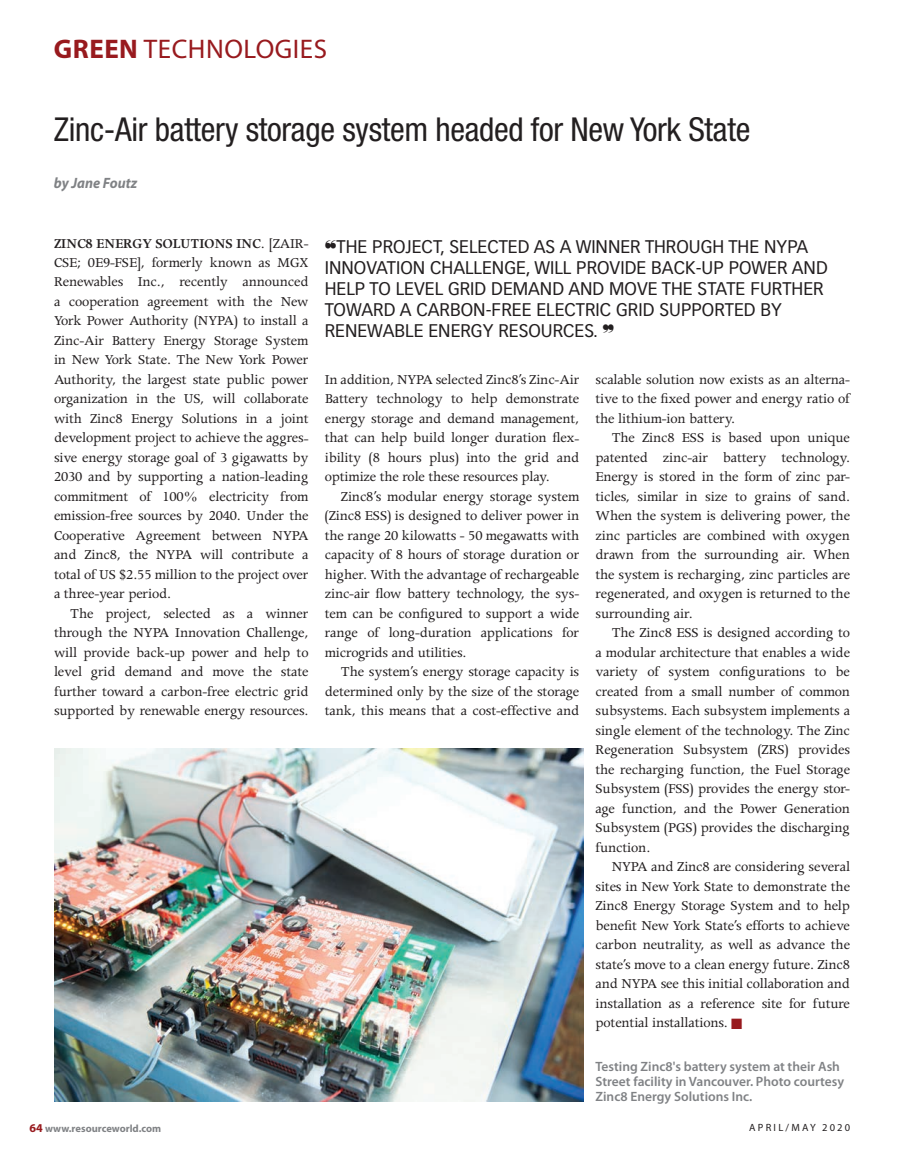
<style>
.page{position:relative;width:905px;height:1161px;background:#fff}
.page>*{position:absolute;margin:0;border:0;box-sizing:border-box;transform-origin:0 0}
.t1{font:condensed 33px "Helvetica Neue";letter-spacing:-.01em;color:#231f20}
.t2{font:27px "Myriad Pro";letter-spacing:.02em;color:#981a1e}
.t3{font:18px/21px "Vectora LH";color:#231f20}
.t4{font:15.3px/19.5px "Apollo";letter-spacing:-.01em;color:#231f20;text-align:justify}
.t5{font:italic 700 15px "Myriad Pro";color:#808285;scale:.95 1}
.t6{font:600 13.5px/15px "Myriad Pro";color:#808285}
.t7{font:700 10.5px "Myriad Pro";color:#808285}
.t8{font:10.5px "Myriad Pro";letter-spacing:.21em;color:#231f20}
.s1{font-weight:700}
.s2{font-weight:600}
.s3{color:#981a1e}
.s4{font-size:12px;color:#981a1e}
</style>
<div class="page">
<img style="left:54px;top:749px;width:529px;height:353px">
<h2 class="t2" style="left:54px;top:32px;width:275px"><span class="s1">GREEN</span> TECHNOLOGIES</h2>
<h1 class="t1" style="left:54px;top:110px;width:698px">Zinc-Air battery storage system headed for New York State</h1>
<p class="t5" style="left:54px;top:173px;width:89px">by Jane Foutz</p>
<p class="t4" style="left:54px;top:234px;width:256px"><span class="s2">ZINC8 ENERGY SOLUTIONS INC</span>. [ZAIR-CSE; 0E9-FSE], formerly known as MGX Renewables Inc., recently announced a cooperation agreement with the New York Power Authority (NYPA) to install a Zinc-Air Battery Energy Storage System in New York State. The New York Power Authority, the largest state public power organization in the US, will collaborate with Zinc8 Energy Solutions in a joint development project to achieve the aggres&shy;sive energy storage goal of 3 gigawatts by 2030 and by supporting a nation-leading commitment of 100% electricity from emission-free sources by 2040. Under the Cooperative Agreement between NYPA and Zinc8, the NYPA will contribute a total of US $2.55 million to the project over a three-year period.</p>
<p class="t4" style="left:54px;top:604px;width:256px;text-indent:16px">The project, selected as a winner through the NYPA Innovation Challenge, will provide back-up power and help to level grid demand and move the state further toward a carbon-free electric grid supported by renewable energy resources.</p>
<p class="t3" style="left:325px;top:237px;width:504px">❝THE PROJECT, SELECTED AS A WINNER THROUGH THE NYPA INNOVATION CHALLENGE, WILL PROVIDE BACK-UP POWER AND HELP TO LEVEL GRID DEMAND AND MOVE THE STATE FURTHER TOWARD A CARBON-FREE ELECTRIC GRID SUPPORTED BY RENEWABLE ENERGY RESOURCES. ❞</p>
<p class="t4" style="left:325px;top:370px;width:256px">In addition, NYPA selected Zinc8’s Zinc-Air Battery technology to help demonstrate energy storage and demand management, that can help build longer duration flex&shy;ibility (8 hours plus) into the grid and optimize the role these resources play.</p>
<p class="t4" style="left:325px;top:487px;width:256px;text-indent:16px">Zinc8’s modular energy storage system (Zinc8 ESS) is designed to deliver power in the range 20 kilowatts - 50 megawatts with capacity of 8 hours of storage duration or higher. With the advantage of rechargeable zinc-air flow battery technology, the sys&shy;tem can be configured to support a wide range of long-duration applications for microgrids and utilities.</p>
<p class="t4" style="left:325px;top:663px;width:256px;text-indent:16px">The system’s energy storage capacity is determined only by the size of the storage tank, this means that a cost-effective and</p>
<p class="t4" style="left:595px;top:370px;width:256px">scalable solution now exists as an alterna&shy;tive to the fixed power and energy ratio of the lithium-ion battery.</p>
<p class="t4" style="left:595px;top:429px;width:256px;text-indent:16px">The Zinc8 ESS is based upon unique patented zinc-air battery technology.<br>Energy is stored in the form of zinc par&shy;ticles, similar in size to grains of sand.<br>When the system is delivering power, the zinc particles are combined with oxygen drawn from the surrounding air. When the system is recharging, zinc particles are regenerated, and oxygen is returned to the surrounding air.</p>
<p class="t4" style="left:595px;top:624px;width:256px;text-indent:16px">The Zinc8 ESS is designed according to a modular architecture that enables a wide variety of system configurations to be created from a small number of common subsystems. Each subsystem implements a single element of the technology. The Zinc Regeneration Subsystem (ZRS) provides the recharging function, the Fuel Storage Subsystem (FSS) provides the energy stor&shy;age function, and the Power Generation Subsystem (PGS) provides the discharging function.</p>
<p class="t4" style="left:595px;top:858px;width:256px;text-indent:16px">NYPA and Zinc8 are considering several sites in New York State to demonstrate the Zinc8 Energy Storage System and to help benefit New York State’s efforts to achieve carbon neutrality, as well as advance the state’s move to a clean energy future. Zinc8 and NYPA see this initial collaboration and installation as a reference site for future potential installations. <span class="s3">■</span></p>
<p class="t6" style="left:595px;top:1059px;width:250px">Testing Zinc8's battery system at their Ash<br>Street facility in Vancouver. Photo courtesy<br>Zinc8 Energy Solutions Inc.</p>
<p class="t7" style="left:30px;top:1121px;width:133px"><span class="s4">64</span> www.resourceworld.com</p>
<p class="t8" style="left:749px;top:1121px;width:102px">APRIL/MAY 2020</p>
</div>
